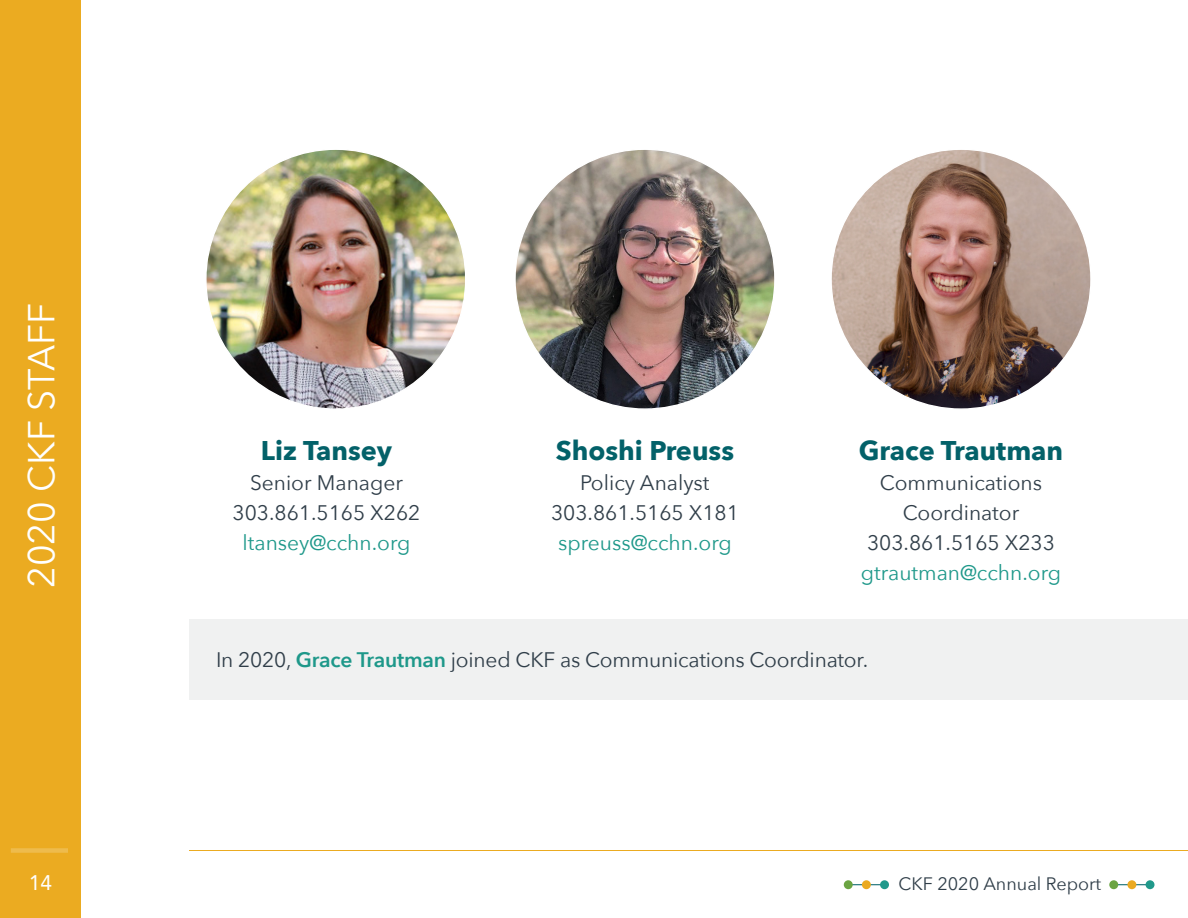
<style>
.page{position:relative;width:1188px;height:918px;background:#fff}
.page>*{position:absolute;margin:0;border:0;box-sizing:border-box;transform-origin:0 0}
.t1{font:37.5px "Avenir Next";color:#fff}
.t2{font:700 27px "Avenir Next";color:#036169}
.t3{font:21px/30px "Avenir Next";color:#303e49;text-align:center}
.t4{font:21px "Avenir Next";color:#1e988a}
.t5{font:21px "Avenir";color:#fff}
.t6{font:18px "Avenir Next";color:#303e49}
.s1{font-weight:600;color:#1e988a}
</style>
<div class="page">
<div style="left:0;top:0;width:81px;height:918px;background:#ebab21"></div>
<div style="left:11px;top:848px;width:57px;height:5px;background:#eebb4c"></div>
<hr style="left:847px;top:884px;width:36px;height:1px;background:#016168">
<div style="left:844px;top:880px;width:9px;height:9px;background:#6ba442;border-radius:50%"></div>
<div style="left:862px;top:880px;width:9px;height:9px;background:#ebaa21;border-radius:50%"></div>
<div style="left:880px;top:880px;width:9px;height:9px;background:#20998b;border-radius:50%"></div>
<hr style="left:1113px;top:884px;width:36px;height:1px;background:#016168">
<div style="left:1109px;top:880px;width:9px;height:9px;background:#6ba442;border-radius:50%"></div>
<div style="left:1127px;top:880px;width:9px;height:9px;background:#ebaa21;border-radius:50%"></div>
<div style="left:1146px;top:880px;width:9px;height:9px;background:#20998b;border-radius:50%"></div>
<hr style="left:189px;top:850px;width:999px;height:1px;background:#ebab21">
<img style="left:206px;top:149px;width:260px;height:260px;border-radius:130px">
<img style="left:515px;top:149px;width:260px;height:260px;border-radius:130px">
<div style="left:189px;top:620px;width:999px;height:80px;background:#eaecec"></div>
<img style="left:831px;top:149px;width:260px;height:260px;border-radius:130px">
<h1 class="t1" style="left:10px;top:588px;width:287px;rotate:-90deg">2020 CKF STAFF</h1>
<p class="t2" style="left:261px;top:427px;width:133px">Liz Tansey</p>
<p class="t3" style="left:233px;top:466px;width:189px">Senior Manager<br>303.861.5165 X262</p>
<p class="t4" style="left:243px;top:525px;width:169px">ltansey@cchn.org</p>
<p class="t2" style="left:556px;top:427px;width:180px">Shoshi Preuss</p>
<p class="t3" style="left:551px;top:466px;width:189px">Policy Analyst<br>303.861.5165 X181</p>
<p class="t4" style="left:558px;top:525px;width:175px">spreuss@cchn.org</p>
<p class="t2" style="left:859px;top:427px;width:206px">Grace Trautman</p>
<p class="t3" style="left:867px;top:466px;width:189px">Communications<br>Coordinator<br>303.861.5165 X233</p>
<p class="t4" style="left:861px;top:555px;width:202px">gtrautman@cchn.org</p>
<p class="t3" style="left:216px;top:644px;width:654px">In 2020, <span class="s1">Grace Trautman</span> joined CKF as Communications Coordinator.</p>
<p class="t5" style="left:29px;top:871px;width:25px">14</p>
<p class="t6" style="left:899px;top:869px;width:204px">CKF 2020 Annual Report</p>
</div>
